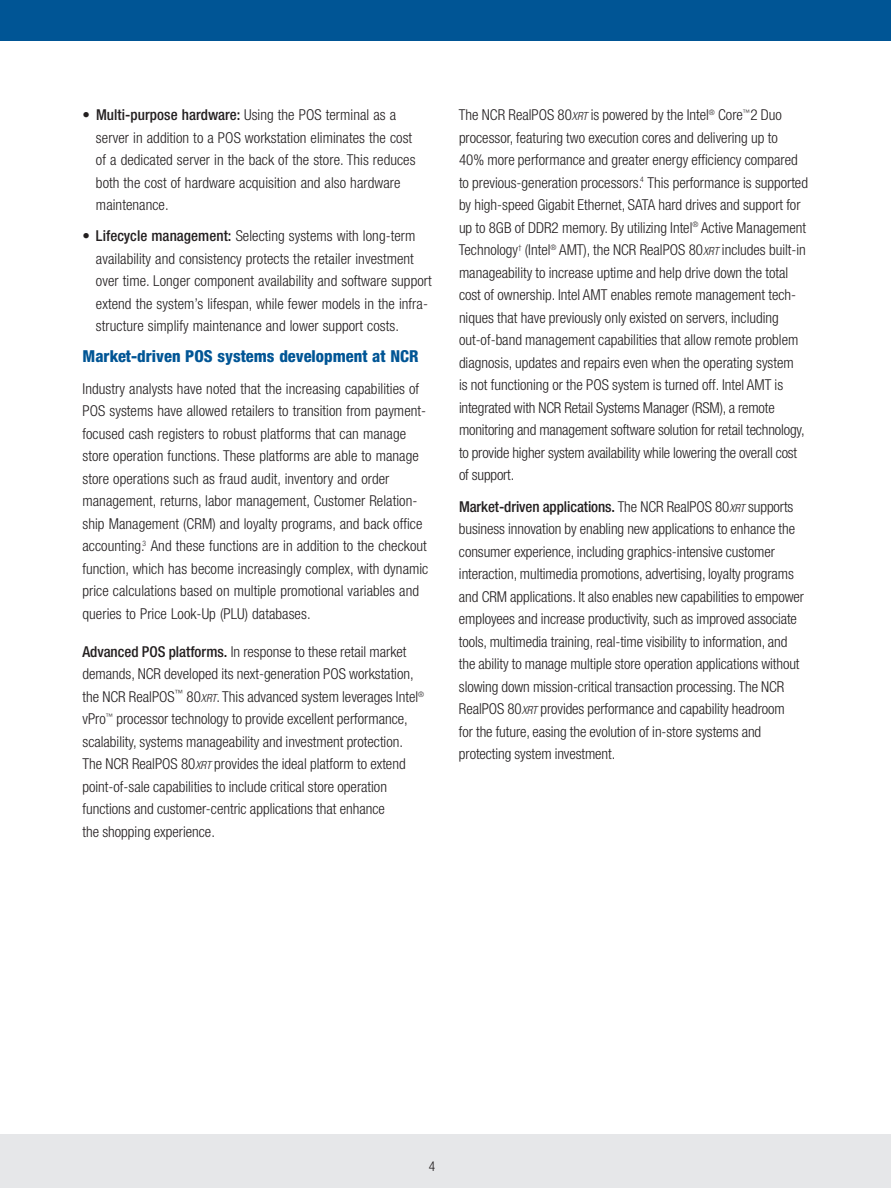
<style>
.page{position:relative;width:891px;height:1188px;background:#fff}
.page>*{position:absolute;margin:0;border:0;box-sizing:border-box;transform-origin:0 0}
.t1{font:800 condensed 16.5px "Helvetica Neue";color:#005595}
.t2{font:300 condensed 15px/22.5px "Helvetica Neue";color:#231f20}
.t3{font:300 condensed 13.5px "Helvetica Neue";color:#231f20}
.s1{font-weight:500}
.s2{font-style:italic;font-size:11.25px}
</style>
<div class="page">
<div style="left:0;top:1134px;width:891px;height:54px;background:#e6e7e9"></div>
<div style="left:0;top:0;width:891px;height:40px;background:#005595"></div>
<p class="t2" style="left:96px;top:105px;width:321px;text-indent:-13px"><span class="s1">• Multi-purpose hardware:</span> Using the POS terminal as a server in addition to a POS workstation eliminates the cost of a dedicated server in the back of the store. This reduces both the cost of hardware acquisition and also hardware maintenance.</p>
<p class="t2" style="left:96px;top:226px;width:337px;text-indent:-14px"><span class="s1">• Lifecycle management:</span> Selecting systems with long-term availability and consistency protects the retailer investment over time. Longer component availability and software support extend the system’s lifespan, while fewer models in the infra&shy;structure simplify maintenance and lower support costs.</p>
<p class="t1" style="left:82px;top:351px;width:338px">Market-driven POS systems development at NCR</p>
<p class="t2" style="left:82px;top:378px;width:347px">Industry analysts have noted that the increasing capabilities of POS systems have allowed retailers to transition from payment&shy;focused cash registers to robust platforms that can manage store operation functions. These platforms are able to manage store operations such as fraud audit, inventory and order management, returns, labor management, Customer Relation&shy;ship Management (CRM) and loyalty programs, and back office accounting.<sup>3</sup> And these functions are in addition to the checkout function, which has become increasingly complex, with dynamic price calculations based on multiple promotional variables and queries to Price Look-Up (PLU) databases.</p>
<p class="t2" style="left:82px;top:642px;width:343px"><span class="s1">Advanced POS platforms.</span> In response to these retail market demands, NCR developed its next-generation POS workstation, the NCR RealPOS<sup>™</sup> 80<span class="s2">XRT</span>. This advanced system leverages Intel<sup>® </sup>vPro<sup>™</sup> processor technology to provide excellent performance, scalability, systems manageability and investment protection.<br>The NCR RealPOS 80<span class="s2">XRT</span> provides the ideal platform to extend point-of-sale capabilities to include critical store operation functions and customer-centric applications that enhance<br>the shopping experience.</p>
<p class="t2" style="left:459px;top:105px;width:351px">The NCR RealPOS 80<span class="s2">XRT</span> is powered by the Intel<sup>®</sup> Core<sup>™</sup>2 Duo processor, featuring two execution cores and delivering up to<br>40% more performance and greater energy efficiency compared to previous-generation processors.<sup>4</sup> This performance is supported by high-speed Gigabit Ethernet, SATA hard drives and support for up to 8GB of DDR2 memory. By utilizing Intel<sup>®</sup> Active Management Technology<sup>†</sup> (Intel<sup>®</sup> AMT), the NCR RealPOS 80<span class="s2">XRT</span> includes built-in manageability to increase uptime and help drive down the total cost of ownership. Intel AMT enables remote management tech&shy;niques that have previously only existed on servers, including out-of-band management capabilities that allow remote problem diagnosis, updates and repairs even when the operating system<br>is not functioning or the POS system is turned off. Intel AMT is integrated with NCR Retail Systems Manager (RSM), a remote monitoring and management software solution for retail technology, to provide higher system availability while lowering the overall cost of support.</p>
<p class="t2" style="left:459px;top:496px;width:347px"><span class="s1">Market-driven applications.</span> The NCR RealPOS 80<span class="s2">XRT</span> supports business innovation by enabling new applications to enhance the consumer experience, including graphics-intensive customer interaction, multimedia promotions, advertising, loyalty programs and CRM applications. It also enables new capabilities to empower employees and increase productivity, such as improved associate tools, multimedia training, real-time visibility to information, and the ability to manage multiple store operation applications without slowing down mission-critical transaction processing. The NCR RealPOS 80<span class="s2">XRT</span> provides performance and capability headroom<br>for the future, easing the evolution of in-store systems and protecting system investment.</p>
<p class="t3" style="left:429px;top:1162px;width:8px">4</p>
</div>
